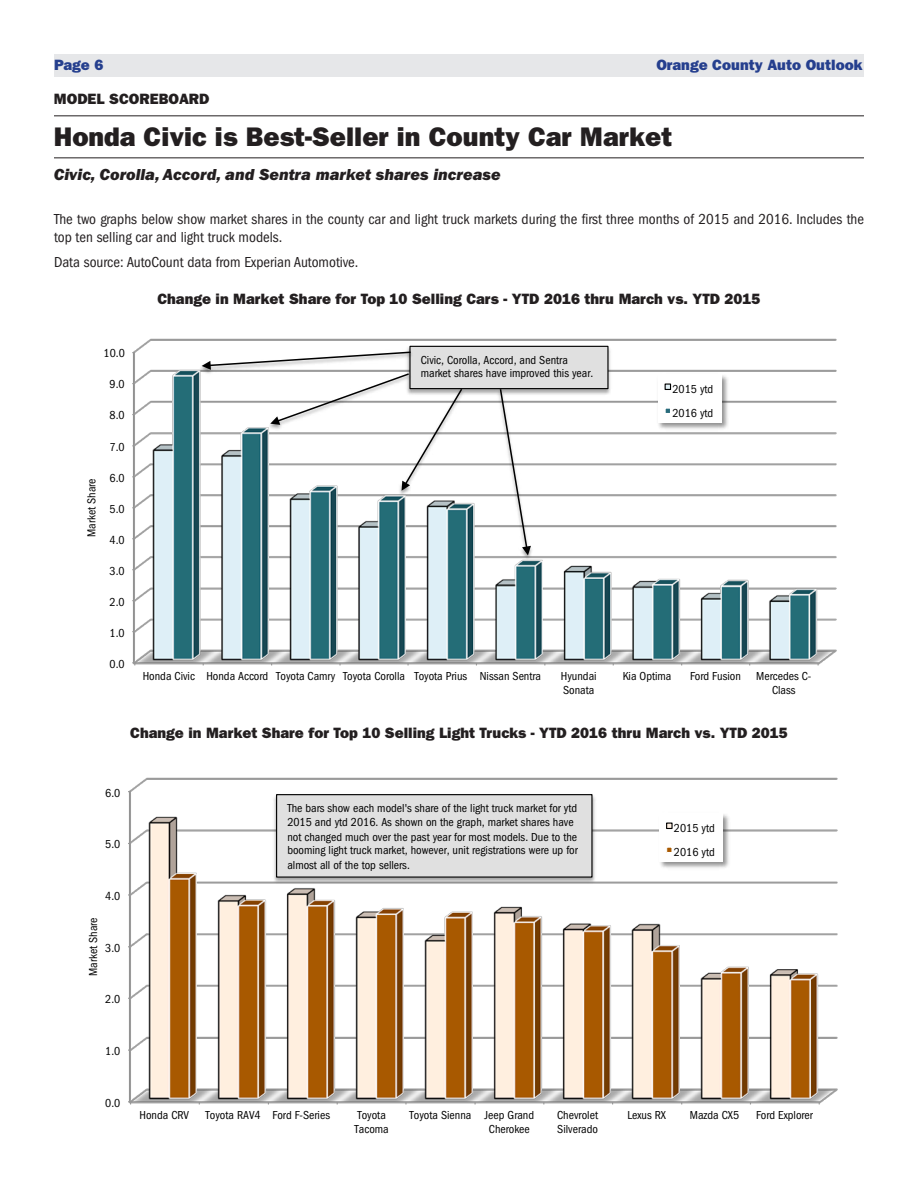
<style>
.page{position:relative;width:918px;height:1188px;background:#fff}
.page>*{position:absolute;margin:0;border:0;box-sizing:border-box;transform-origin:0 0}
.Headline_Main{font:27px "ITC Franklin Gothic Std Hvy";color:#231f20}
.Headline_Post{font:16.5px "ITC Franklin Gothic Std Hvy It";color:#231f20}
.Body{font:condensed 15px/18px "ITC Franklin Gothic Std";color:#231f20}
.Graph_and_Table_Head{font:15px "ITC Franklin Gothic Std Hvy";color:#231f20}
.t1{font:15px "ITC Franklin Gothic Std Hvy";color:#253f8e}
.Headline_Pre{font:15px "ITC Franklin Gothic Std Hvy";color:#231f20}
.t2{font:condensed 12px/13.5px "ITC Franklin Gothic Std";color:#000}
</style>
<div class="page">
<div style="left:54px;top:54px;width:810px;height:22px;background:#e6e7e9"></div>
<hr style="left:54px;top:116px;width:810px;height:1px;background:#231f20">
<hr style="left:54px;top:158px;width:810px;height:1px;background:#231f20">
<img style="left:128px;top:777px;width:710px;height:328px">
<img style="left:656px;top:810px;width:77px;height:62px">
<div style="left:659px;top:814px;width:64px;height:48px;background:#fff"></div>
<div style="left:666px;top:823px;width:7px;height:6px;border:1px solid #000"></div>
<div style="left:666px;top:847px;width:7px;height:6px;border:1px solid #fff"></div>
<img style="left:270px;top:791px;width:328px;height:95px">
<img style="left:279px;top:878px;width:309px;height:7px">
<div style="left:277px;top:795px;width:315px;height:82px;background:#e0e0e0"></div>
<div style="left:276px;top:794px;width:317px;height:84px;border:1px solid #000"></div>
<img style="left:132px;top:338px;width:705px;height:328px">
<img style="left:655px;top:371px;width:76px;height:62px">
<div style="left:658px;top:375px;width:64px;height:48px;background:#fff"></div>
<div style="left:665px;top:383px;width:6px;height:7px;border:1px solid #000"></div>
<svg style="left:665px;top:408px;width:5px;height:5px"></svg>
<img style="left:404px;top:343px;width:210px;height:54px">
<img style="left:468px;top:389px;width:134px;height:5px">
<div style="left:410px;top:346px;width:198px;height:43px;background:#e0e0e0"></div>
<div style="left:409px;top:346px;width:200px;height:43px;border:1px solid #000"></div>
<img style="left:183px;top:348px;width:228px;height:39px">
<img style="left:383px;top:387px;width:85px;height:125px">
<svg style="left:202px;top:351px;width:262px;height:140px"></svg>
<img style="left:494px;top:387px;width:53px;height:190px">
<svg style="left:499px;top:387px;width:32px;height:168px"></svg>
<p class="t1" style="left:54px;top:56px;width:51px">Page 6</p>
<p class="t1" style="left:656px;top:56px;width:208px">Orange County Auto Outlook</p>
<p class="Headline_Pre" style="left:54px;top:90px;width:157px">MODEL SCOREBOARD</p>
<p class="Headline_Main" style="left:54px;top:121px;width:620px">Honda Civic is Best-Seller in County Car Market</p>
<p class="Headline_Post" style="left:54px;top:165px;width:448px">Civic, Corolla, Accord, and Sentra market shares increase</p>
<p class="Body" style="left:54px;top:210px;width:812px">The two graphs below show market shares in the county car and light truck markets during the first three months of 2015 and 2016. Includes the top ten selling car and light truck models.</p>
<p class="Body" style="left:54px;top:253px;width:306px">Data source: AutoCount data from Experian Automotive.</p>
<p class="Graph_and_Table_Head" style="left:157px;top:290px;width:605px">Change in Market Share for Top 10 Selling Cars - YTD 2016 thru March vs. YTD 2015</p>
<p class="t2" style="left:85px;top:537px;width:60px;rotate:-90deg">Market Share</p>
<p class="t2" style="left:104px;top:347px;width:23px">10.0</p>
<p class="t2" style="left:110px;top:378px;width:17px">9.0</p>
<p class="t2" style="left:110px;top:409px;width:17px">8.0</p>
<p class="t2" style="left:110px;top:440px;width:17px">7.0</p>
<p class="t2" style="left:110px;top:471px;width:17px">6.0</p>
<p class="t2" style="left:110px;top:502px;width:17px">5.0</p>
<p class="t2" style="left:110px;top:533px;width:17px">4.0</p>
<p class="t2" style="left:110px;top:564px;width:17px">3.0</p>
<p class="t2" style="left:110px;top:595px;width:17px">2.0</p>
<p class="t2" style="left:110px;top:626px;width:17px">1.0</p>
<p class="t2" style="left:110px;top:657px;width:17px">0.0</p>
<p class="t2" style="left:421px;top:353px;width:174px">Civic, Corolla, Accord, and Sentra market shares have improved this year.</p>
<p class="t2" style="left:672px;top:377px;width:42px;line-height:24px">2015 ytd<br>2016 ytd</p>
<p class="t2" style="left:143px;top:670px;width:400px">Honda Civic Honda Accord Toyota Camry Toyota Corolla Toyota Prius Nissan Sentra</p>
<p class="t2" style="left:561px;top:670px;width:37px">Hyundai<br>Sonata</p>
<p class="t2" style="left:623px;top:670px;width:50px">Kia Optima</p>
<p class="t2" style="left:690px;top:670px;width:52px">Ford Fusion</p>
<p class="t2" style="left:756px;top:670px;width:57px;text-align:center">Mercedes C-<br>Class</p>
<p class="Graph_and_Table_Head" style="left:130px;top:724px;width:659px">Change in Market Share for Top 10 Selling Light Trucks - YTD 2016 thru March vs. YTD 2015</p>
<p class="t2" style="left:105px;top:786px;width:17px">6.0</p>
<p class="t2" style="left:105px;top:838px;width:17px">5.0</p>
<p class="t2" style="left:105px;top:889px;width:17px">4.0</p>
<p class="t2" style="left:287px;top:801px;width:291px">The bars show each model's share of the light truck market for ytd<br>2015 and ytd 2016. As shown on the graph, market shares have</p>
<p class="t2" style="left:287px;top:830px;width:292px">not changed much over the past year for most models. Due to the booming light truck market, however, unit registrations were up for</p>
<p class="t2" style="left:287px;top:858px;width:124px">almost all of the top sellers.</p>
<p class="t2" style="left:674px;top:816px;width:42px;line-height:24px">2015 ytd<br>2016 ytd</p>
<p class="t2" style="left:87px;top:976px;width:60px;rotate:-90deg">Market Share</p>
<p class="t2" style="left:105px;top:941px;width:17px">3.0</p>
<p class="t2" style="left:105px;top:993px;width:17px">2.0</p>
<p class="t2" style="left:105px;top:1044px;width:17px">1.0</p>
<p class="t2" style="left:105px;top:1096px;width:17px">0.0</p>
<p class="t2" style="left:140px;top:1109px;width:51px">Honda CRV</p>
<p class="t2" style="left:206px;top:1109px;width:126px">Toyota RAV4 Ford F-Series</p>
<p class="t2" style="left:355px;top:1109px;width:36px">Toyota<br>Tacoma</p>
<p class="t2" style="left:489px;top:1109px;width:47px;text-indent:-79px">Toyota Sienna Jeep Grand<br>Cherokee</p>
<p class="t2" style="left:557px;top:1109px;width:42px">Chevrolet<br>Silverado</p>
<p class="t2" style="left:627px;top:1109px;width:40px">Lexus RX</p>
<p class="t2" style="left:690px;top:1109px;width:51px">Mazda CX5</p>
<p class="t2" style="left:756px;top:1109px;width:58px">Ford Explorer</p>
</div>
